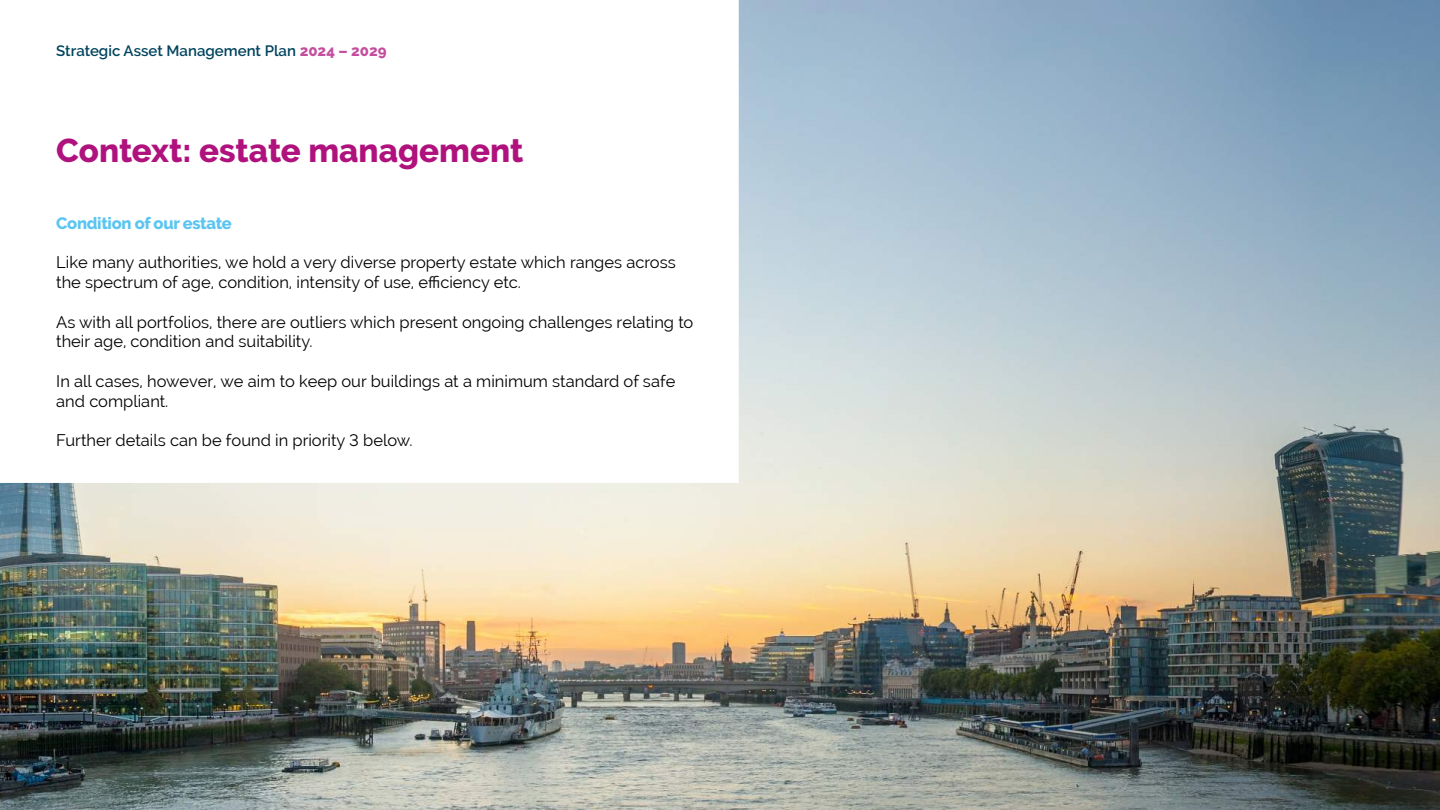
<style>
.page{position:relative;width:1440px;height:810px;background:#fff}
.page>*{position:absolute;margin:0;border:0;box-sizing:border-box;transform-origin:0 0}
.t1{font:800 33px "Raleway";color:#b0127d}
.t2{font:16.5px/19.8px "Raleway";color:#000}
.t3{font:800 16.5px "Raleway";letter-spacing:-.02em;color:#5bc5f1}
.t4{font:600 15px "Raleway";color:#00445e}
.s1{font-weight:800;color:#c44d9e}
</style>
<div class="page">
<img style="left:0;top:0;width:1440px;height:810px">
<p class="t4" style="left:56px;top:42px;width:332px">Strategic Asset Management Plan <span class="s1">2024 – 2029</span></p>
<h1 class="t1" style="left:56px;top:131px;width:469px">Context: estate management</h1>
<p class="t3" style="left:56px;top:213px;width:177px">Condition of our estate</p>
<p class="t2" style="left:56px;top:252px;width:621px">Like many authorities, we hold a very diverse property estate which ranges across the spectrum of age, condition, intensity of use, efficiency etc.</p>
<p class="t2" style="left:56px;top:312px;width:639px">As with all portfolios, there are outliers which present ongoing challenges relating to their age, condition and suitability.</p>
<p class="t2" style="left:56px;top:371px;width:621px">In all cases, however, we aim to keep our buildings at a minimum standard of safe and compliant.</p>
<p class="t2" style="left:56px;top:431px;width:358px">Further details can be found in priority 3 below.</p>
</div>
